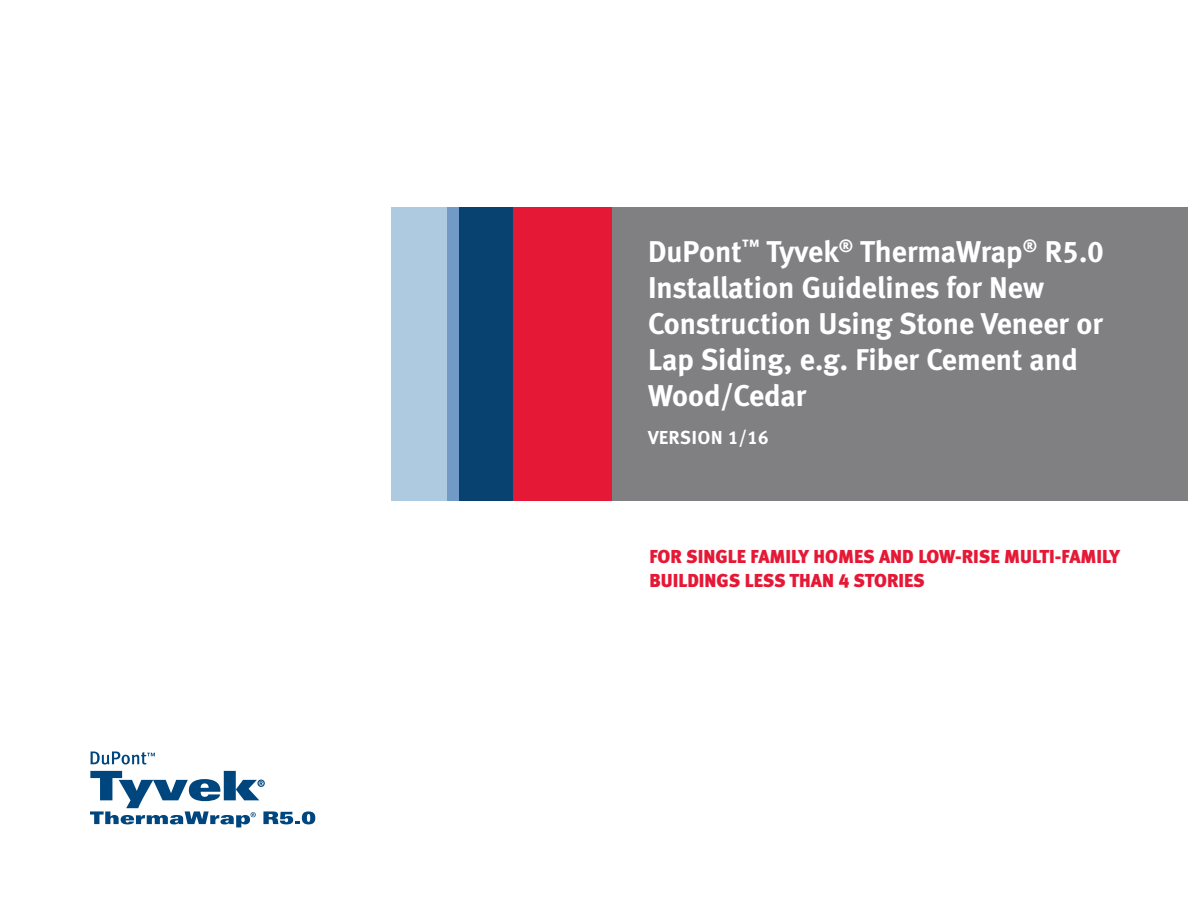
<style>
.page{position:relative;width:1188px;height:918px;background:#fff}
.page>*{position:absolute;margin:0;border:0;box-sizing:border-box;transform-origin:0 0}
.DuPont_Headline_Prod{font:30px/36px "Meta Bold LF";color:#fff}
.Descriptor{font:18.75px/24px "Meta Black LF";color:#e51836}
.DuPont_Descriptor{font:18.75px "Meta Bold LF Caps";letter-spacing:.01em;color:#fff}
</style>
<div class="page">
<div style="left:585px;top:207px;width:603px;height:293px;background:#808083"></div>
<div style="left:513px;top:207px;width:98px;height:293px;background:#e51836"></div>
<div style="left:458px;top:207px;width:55px;height:293px;background:#084270"></div>
<div style="left:424px;top:207px;width:35px;height:293px;background:#719ac7"></div>
<div style="left:392px;top:207px;width:55px;height:293px;background:#adcae0"></div>
<svg style="left:91px;top:752px;width:64px;height:13px"></svg>
<svg style="left:90px;top:771px;width:225px;height:56px"></svg>
<p class="DuPont_Headline_Prod" style="left:648px;top:233px;width:458px">DuPont<sup>™</sup> Tyvek<sup>®</sup> ThermaWrap<sup>®</sup> R5.0<br>Installation Guidelines for New<br>Construction Using Stone Veneer or<br>Lap Siding, e.g. Fiber Cement and<br>Wood/Cedar</p>
<p class="DuPont_Descriptor" style="left:648px;top:426px;width:122px">VERSION 1/16</p>
<p class="Descriptor" style="left:650px;top:545px;width:472px">FOR SINGLE FAMILY HOMES AND LOW-RISE MULTI-FAMILY<br>BUILDINGS LESS THAN 4 STORIES</p>
</div>
